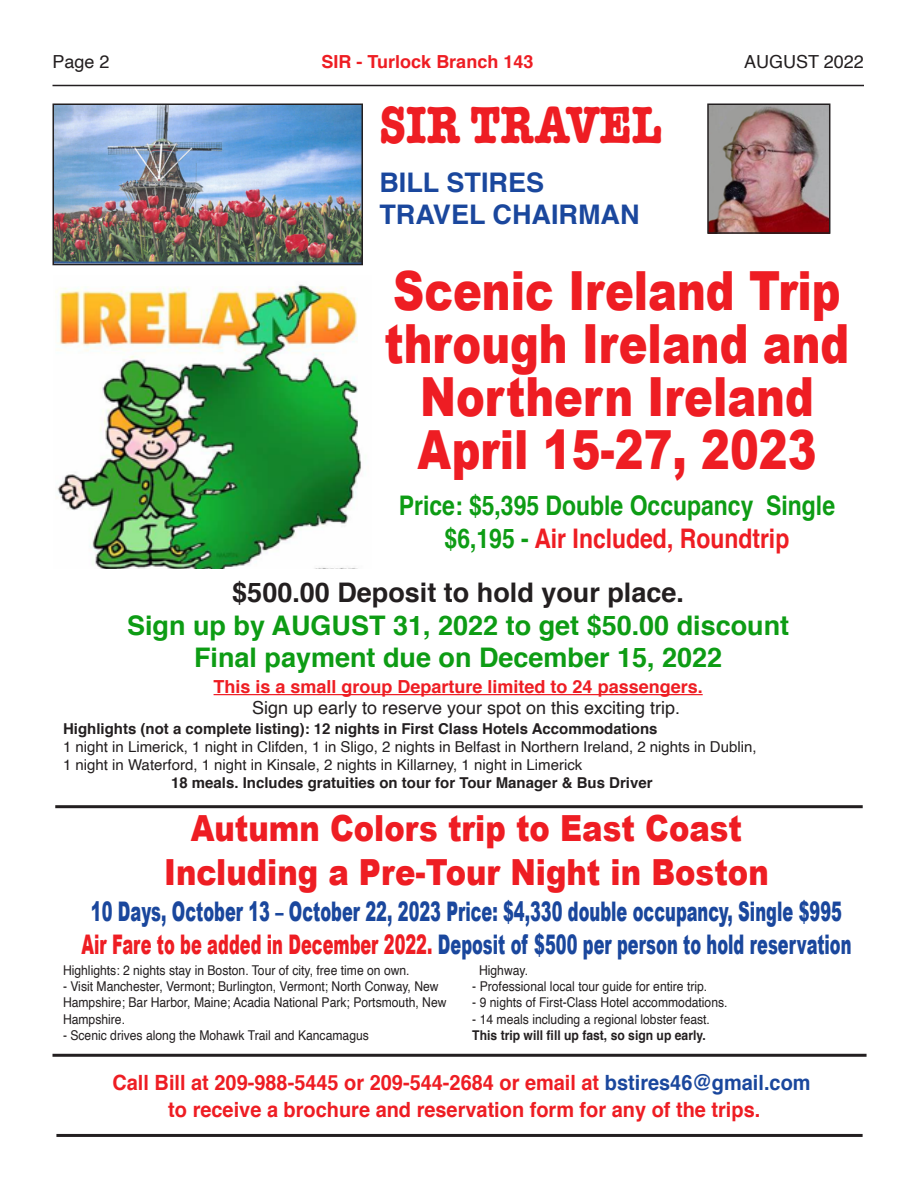
<style>
.page{position:relative;width:918px;height:1188px;background:#fff}
.page>*{position:absolute;margin:0;border:0;box-sizing:border-box;transform-origin:0 0}
.t1{font:900 54px/52.8px "Arial";color:#ee1d23;text-align:center;scale:.8 1}
.t2{font:700 54px "American Typewriter";color:#ee1d23;scale:.8 1}
.t3{font:900 36px/43.2px "Arial";color:#ee1d23;text-align:center;scale:.85 1}
.t4{font:900 27px/32.4px "Arial";color:#1a479d;text-align:center;scale:.6 1}
.t5{font:700 27px/32.4px "Helvetica";color:#0d9c14;text-align:center}
.t6{font:700 27px/32.4px "Helvetica";color:#0d9c14;text-align:center;scale:.85 1}
.t7{font:700 27px "Helvetica";color:#231f20}
.t8{font:700 27px/32.4px "Helvetica";color:#1a479d}
.t9{font:700 21px/26.7px "Helvetica";color:#ee1d23;text-align:center;scale:.95 1}
.t10{font:700 18px "Helvetica";color:#ee1d23}
.t11{font:18px "Helvetica";color:#231f20}
.t12{font:15px/18px "Helvetica";color:#231f20}
.t13{font:700 15px "Helvetica";color:#231f20}
.t14{font:13.5px/16.2px "Helvetica";color:#231f20;scale:.9 1}
.t15{font:700 13.5px "Helvetica";color:#231f20;scale:.9 1}
.s1{color:#ee1d23}
.s2{color:#1a479d}
</style>
<div class="page">
<img style="left:55px;top:107px;width:305px;height:155px">
<div style="left:52px;top:104px;width:311px;height:161px;border:2px solid #231f20"></div>
<img style="left:710px;top:106px;width:117px;height:125px">
<div style="left:707px;top:103px;width:123px;height:131px;border:2px solid #231f20"></div>
<hr style="left:52px;top:85px;width:812px;height:1px;background:#231f20">
<hr style="left:55px;top:805px;width:808px;height:3px;background:#231f20">
<hr style="left:214px;top:694px;width:489px;height:1px;background:#ee1d23">
<hr style="left:56px;top:1134px;width:807px;height:3px;background:#231f20">
<hr style="left:52px;top:1054px;width:815px;height:3px;background:#231f20">
<img style="left:56px;top:284px;width:306px;height:285px">
<h3 class="t11" style="left:52px;top:54px;width:59px">Page 2</h3>
<h3 class="t10" style="left:322px;top:54px;width:213px">SIR - Turlock Branch 143</h3>
<h3 class="t11" style="left:744px;top:54px;width:121px">AUGUST 2022</h3>
<h1 class="t2" style="left:380px;top:92px;width:354px">SIR TRAVEL</h1>
<h3 class="t8" style="left:380px;top:168px;width:262px">BILL STIRES<br>TRAVEL CHAIRMAN</h3>
<h1 class="t1" style="left:385px;top:263px;width:582px">Scenic Ireland Trip through Ireland and<br>Northern Ireland<br>April 15-27, 2023</h1>
<h3 class="t6" style="left:399px;top:492px;width:515px">Price: $5,395 Double Occupancy Single $6,195 - <span class="s1">Air Included, Roundtrip</span></h3>
<h3 class="t7" style="left:232px;top:581px;width:453px">$500.00 Deposit to hold your place.</h3>
<h3 class="t5" style="left:127px;top:611px;width:664px">Sign up by AUGUST 31, 2022 to get $50.00 discount<br>Final payment due on December 15, 2022</h3>
<h3 class="t10" style="left:214px;top:679px;width:491px">This is a small group Departure limited to 24 passengers.</h3>
<h3 class="t11" style="left:252px;top:700px;width:430px">Sign up early to reserve your spot on this exciting trip.</h3>
<p class="t13" style="left:63px;top:722px;width:596px">Highlights (not a complete listing): 12 nights in First Class Hotels Accommodations</p>
<p class="t12" style="left:63px;top:739px;width:695px">1 night in Limerick, 1 night in Clifden, 1 in Sligo, 2 nights in Belfast in Northern Ireland, 2 nights in Dublin,<br>1 night in Waterford, 1 night in Kinsale, 2 nights in Killarney, 1 night in Limerick</p>
<p class="t13" style="left:171px;top:776px;width:483px">18 meals. Includes gratuities on tour for Tour Manager &amp; Bus Driver</p>
<h2 class="t3" style="left:164px;top:806px;width:713px">Autumn Colors trip to East Coast<br>Including a Pre-Tour Night in Boston</h2>
<h3 class="t4" style="left:81px;top:895px;width:1285px">10 Days, October 13 – October 22, 2023 Price: $4,330 double occupancy, Single $995<br><span class="s1">Air Fare to be added in December 2022.</span> Deposit of $500 per person to hold reservation</h3>
<p class="t14" style="left:63px;top:963px;width:387px">Highlights: 2 nights stay in Boston. Tour of city, free time on own.</p>
<p class="t14" style="left:63px;top:979px;width:428px">- Visit Manchester, Vermont; Burlington, Vermont; North Conway, New<br>Hampshire; Bar Harbor, Maine; Acadia National Park; Portsmouth, New<br>Hampshire.</p>
<p class="t14" style="left:63px;top:1028px;width:341px">- Scenic drives along the Mohawk Trail and Kancamagus</p>
<p class="t14" style="left:479px;top:963px;width:56px">Highway.</p>
<p class="t14" style="left:472px;top:979px;width:263px">- Professional local tour guide for entire trip.</p>
<p class="t14" style="left:472px;top:996px;width:285px">- 9 nights of First-Class Hotel accommodations.</p>
<p class="t14" style="left:472px;top:1012px;width:266px">- 14 meals including a regional lobster feast.</p>
<p class="t15" style="left:472px;top:1029px;width:261px">This trip will fill up fast, so sign up early.</p>
<h3 class="t9" style="left:112px;top:1071px;width:736px">Call Bill at 209-988-5445 or 209-544-2684 or email at <span class="s2">bstires46@gmail.com </span>to receive a brochure and reservation form for any of the trips.</h3>
</div>
